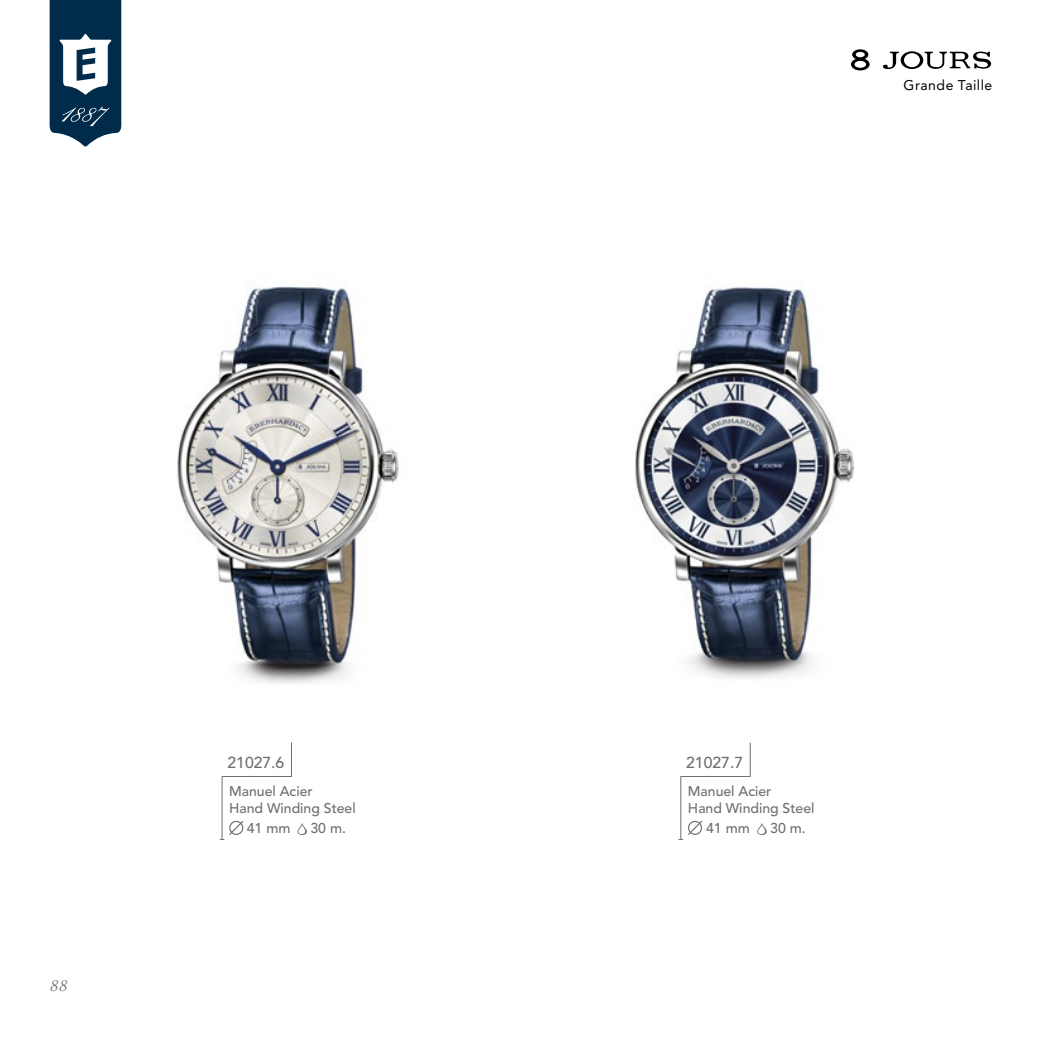
<style>
.page{position:relative;width:1042px;height:1042px;background:#fff}
.page>*{position:absolute;margin:0;border:0;box-sizing:border-box;transform-origin:0 0}
.t1{font:500 15.75px "Avenir LT Std";color:#706f6f}
.t2{font:500 14.17px "Avenir LT Std";color:#706f6f}
.t3{font:italic 14.17px "Trajan Pro";color:#706f6f}
.t4{font:500 14px/16.8px "Avenir LT Std";color:#706f6f}
.t5{font:14px "Avenir LT Std";letter-spacing:.035em;color:#000}
</style>
<div class="page">
<svg style="left:50px;top:0;width:71px;height:147px"></svg>
<svg style="left:679px;top:742px;width:88px;height:98px"></svg>
<svg style="left:220px;top:742px;width:87px;height:98px"></svg>
<svg style="left:851px;top:49px;width:18px;height:21px"></svg>
<svg style="left:883px;top:51px;width:108px;height:18px"></svg>
<img style="left:177px;top:285px;width:222px;height:399px">
<img style="left:635px;top:287px;width:220px;height:392px">
<p class="t3" style="left:50px;top:977px;width:22px">88</p>
<p class="t1" style="left:227px;top:754px;width:58px">21027.6</p>
<p class="t4" style="left:229px;top:783px;width:128px">Manuel Acier<br>Hand Winding Steel</p>
<p class="t2" style="left:247px;top:820px;width:45px">41 mm</p>
<p class="t2" style="left:310px;top:820px;width:37px">30 m.</p>
<p class="t5" style="left:903px;top:77px;width:90px">Grande Taille</p>
<p class="t1" style="left:686px;top:754px;width:58px">21027.7</p>
<p class="t4" style="left:688px;top:783px;width:128px">Manuel Acier<br>Hand Winding Steel</p>
<p class="t2" style="left:706px;top:820px;width:45px">41 mm</p>
<p class="t2" style="left:770px;top:820px;width:37px">30 m.</p>
</div>
